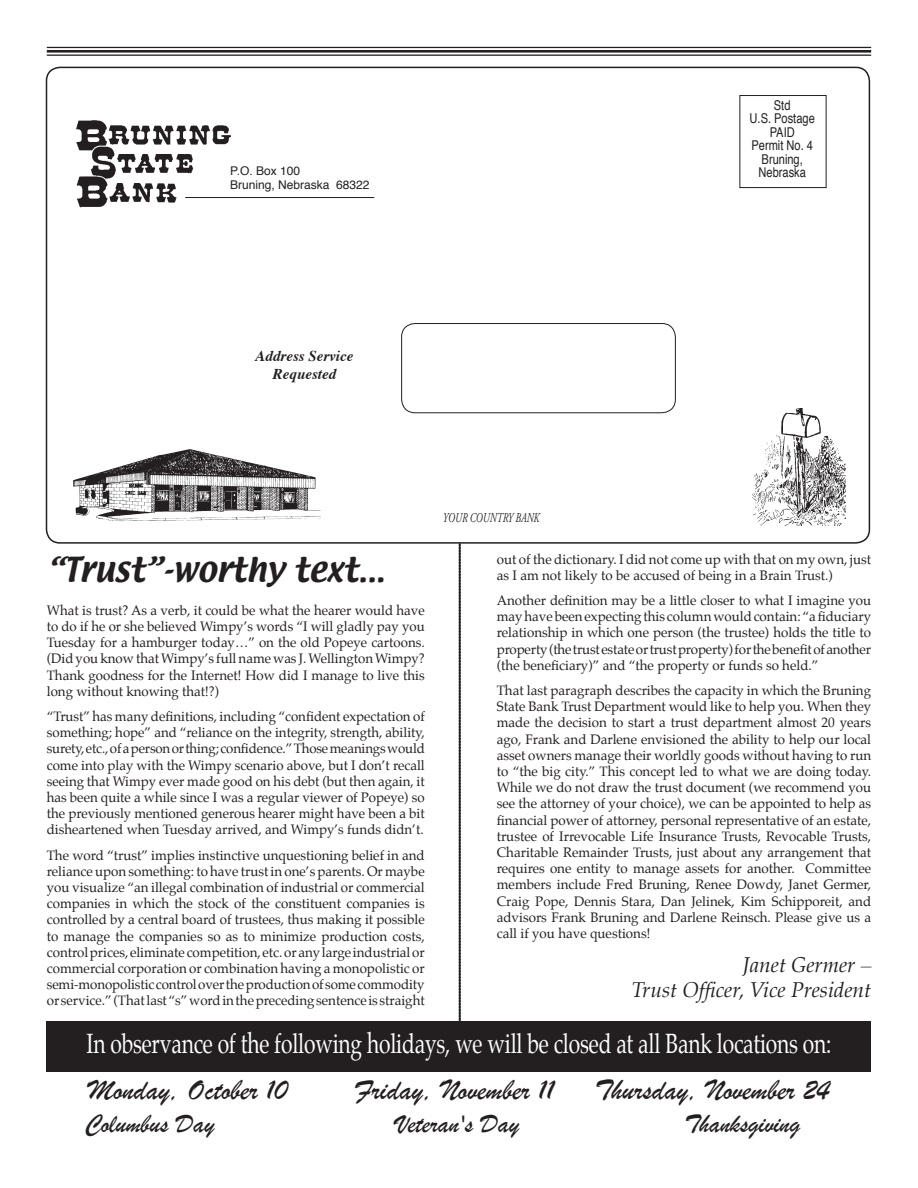
<style>
.page{position:relative;width:918px;height:1188px;background:#fff}
.page>*{position:absolute;margin:0;border:0;box-sizing:border-box;transform-origin:0 0}
.t1{font:30px "Brush Script";color:#231f20}
.t2{font:30px "Textile";color:#231f20}
.t3{font:27.3px "Palatino";letter-spacing:-.01em;color:#fff;scale:.77 1}
.t4{font:27px "Brush Script";color:#231f20}
.t5{font:italic 21px/25.2px "Palatino";color:#231f20;text-align:right}
.t6{font:italic 700 15px/18px "Times";color:#231f20;text-align:center}
.t7{font:13.5px/16.2px "Palatino";color:#231f20;text-align:justify}
.t8{font:condensed 13.5px/13.5px "Helvetica";color:#231f20;text-align:center}
.t9{font:italic 13.5px "Adobe Garamond Pro";color:#231f20;scale:.7 1}
.t10{font:12px/14.4px "Helvetica";color:#231f20}
</style>
<div class="page">
<hr style="left:47px;top:47px;width:824px;height:1px;background:#231f20">
<hr style="left:47px;top:50px;width:824px;height:3px;background:#231f20">
<hr style="left:47px;top:55px;width:824px;height:1px;background:#231f20">
<svg style="left:45px;top:66px;width:826px;height:477px"></svg>
<img style="left:77px;top:121px;width:153px;height:86px">
<hr style="left:185px;top:197px;width:189px;height:1px;background:#231f20">
<img style="left:752px;top:404px;width:93px;height:122px">
<svg style="left:401px;top:323px;width:275px;height:90px"></svg>
<img style="left:73px;top:449px;width:247px;height:72px">
<div style="left:739px;top:95px;width:87px;height:93px;border:1px solid #231f20"></div>
<svg style="left:459px;top:543px;width:2px;height:478px"></svg>
<div style="left:47px;top:1021px;width:824px;height:51px;background:#231f20"></div>
<p class="t10" style="left:230px;top:163px;width:141px">P.O. Box 100<br>Bruning, Nebraska 68322</p>
<p class="t8" style="left:750px;top:98px;width:67px">Std<br>U.S. Postage<br>PAID<br>Permit No. 4<br>Bruning,<br>Nebraska</p>
<p class="t6" style="left:256px;top:346px;width:99px">Address Service<br>Requested</p>
<h1 class="t2" style="left:47px;top:549px;width:339px">“Trust”-worthy text...</h1>
<p class="t7" style="left:47px;top:602px;width:380px">What is trust? As a verb, it could be what the hearer would have to do if he or she believed Wimpy’s words “I will gladly pay you Tuesday for a hamburger today…” on the old Popeye cartoons. (Did you know that Wimpy’s full name was J. Wellington Wimpy?<br>Thank goodness for the Internet! How did I manage to live this long without knowing that!?)</p>
<p class="t7" style="left:47px;top:708px;width:380px">“Trust” has many definitions, including “confident expectation of something; hope” and “reliance on the integrity, strength, ability, surety, etc., of a person or thing; confidence.” Those meanings would come into play with the Wimpy scenario above, but I don’t recall seeing that Wimpy ever made good on his debt (but then again, it has been quite a while since I was a regular viewer of Popeye) so the previously mentioned generous hearer might have been a bit disheartened when Tuesday arrived, and Wimpy’s funds didn’t.</p>
<p class="t7" style="left:47px;top:847px;width:380px">The word “trust” implies instinctive unquestioning belief in and reliance upon something: to have trust in one’s parents. Or maybe you visualize “an illegal combination of industrial or commercial companies in which the stock of the constituent companies is controlled by a central board of trustees, thus making it possible to manage the companies so as to minimize production costs, control prices, eliminate competition, etc. or any large industrial or commercial corporation or combination having a monopolistic or semi-monopolistic control over the production of some commodity or service.” (That last “s” word in the preceding sentence is straight</p>
<p class="t9" style="left:443px;top:510px;width:139px">YOUR COUNTRY BANK</p>
<p class="t7" style="left:497px;top:551px;width:376px">out of the dictionary. I did not come up with that on my own, just as I am not likely to be accused of being in a Brain Trust.)</p>
<p class="t7" style="left:497px;top:592px;width:376px">Another definition may be a little closer to what I imagine you may have been expecting this column would contain: “a fiduciary relationship in which one person (the trustee) holds the title to property (the trust estate or trust property) for the benefit of another (the beneficiary)” and “the property or funds so held.”</p>
<p class="t7" style="left:497px;top:682px;width:376px">That last paragraph describes the capacity in which the Bruning State Bank Trust Department would like to help you. When they made the decision to start a trust department almost 20 years ago, Frank and Darlene envisioned the ability to help our local asset owners manage their worldly goods without having to run to “the big city.” This concept led to what we are doing today.<br>While we do not draw the trust document (we recommend you see the attorney of your choice), we can be appointed to help as financial power of attorney, personal representative of an estate, trustee of Irrevocable Life Insurance Trusts, Revocable Trusts, Charitable Remainder Trusts, just about any arrangement that requires one entity to manage assets for another. Committee members include Fred Bruning, Renee Dowdy, Janet Germer, Craig Pope, Dennis Stara, Dan Jelinek, Kim Schipporeit, and advisors Frank Bruning and Darlene Reinsch. Please give us a call if you have questions!</p>
<h3 class="t5" style="left:632px;top:953px;width:241px">Janet Germer –<br>Trust Officer, Vice President</h3>
<h2 class="t3" style="left:87px;top:1021px;width:969px">In observance of the following holidays, we will be closed at all Bank locations on:</h2>
<h1 class="t1" style="left:89px;top:1072px;width:201px">Monday, October 10</h1>
<h1 class="t1" style="left:355px;top:1072px;width:201px">Friday, November 11</h1>
<h1 class="t1" style="left:595px;top:1072px;width:236px">Thursday, November 24</h1>
<h3 class="t4" style="left:85px;top:1107px;width:131px">Columbus Day</h3>
<h3 class="t4" style="left:397px;top:1107px;width:124px">Veteran's Day</h3>
<h3 class="t4" style="left:684px;top:1107px;width:117px">Thanksgiving</h3>
</div>
